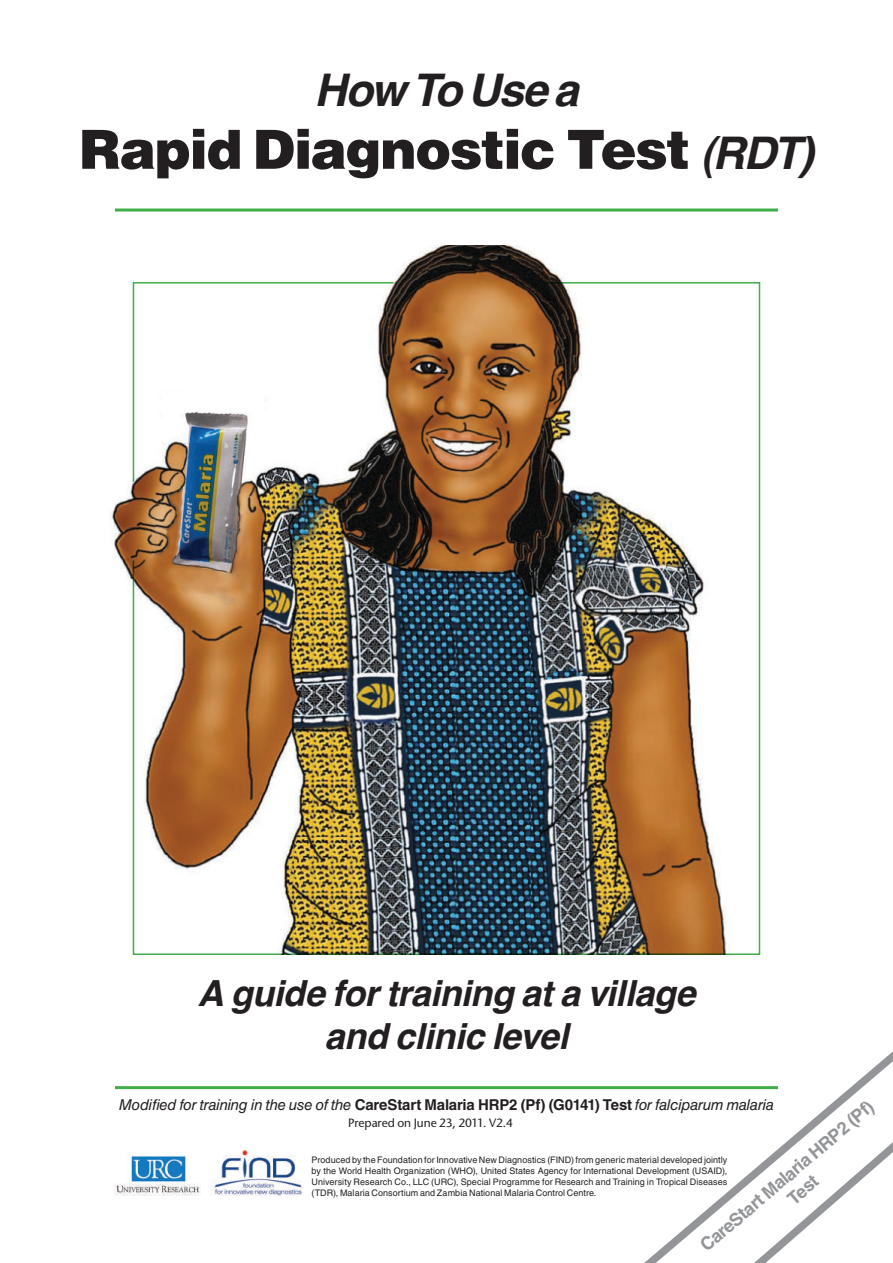
<style>
.page{position:relative;width:893px;height:1263px;background:#fff}
.page>*{position:absolute;margin:0;border:0;box-sizing:border-box;transform-origin:0 0}
.t1{font:900 54px "Helvetica LT Std";letter-spacing:-.025em;color:#231f20}
.t2{font:italic 700 45px "Helvetica";letter-spacing:-.035em;color:#231f20}
.t3{font:italic 700 36px/43.2px "Helvetica";letter-spacing:-.015em;color:#231f20;text-align:center}
.t4{font:700 18px/21px "Helvetica LT Std";color:#939598;text-align:center}
.t5{font:italic 15px "Helvetica LT Std";letter-spacing:-.02em;color:#231f20}
.t6{font:500 12px "Stone Sans Std";letter-spacing:-.005em;color:#231f20}
.t7{font:9px/10.8px "Helvetica LT Std";letter-spacing:.005em;color:#231f20;text-align:justify}
.s1{font-family:"Helvetica";font-weight:700;font-style:italic;font-size:45px}
.s2{font-weight:700;font-style:normal}
</style>
<div class="page">
<hr style="left:115px;top:1086px;width:663px;height:3px;background:#40ae49">
<svg style="left:115px;top:208px;width:663px;height:4px;background:#6fc275"></svg>
<img style="left:212px;top:1150px;width:90px;height:46px">
<img style="left:114px;top:1155px;width:87px;height:40px">
<svg style="left:132px;top:282px;width:629px;height:673px"></svg>
<svg style="left:602px;top:1051px;width:291px;height:212px"></svg>
<img style="left:109px;top:245px;width:639px;height:709px">
<h2 class="t2" style="left:314px;top:53px;width:266px">How To Use a</h2>
<h1 class="t1" style="left:79px;top:114px;width:736px">Rapid Diagnostic Test <span class="s1">(RDT)</span></h1>
<h3 class="t3" style="left:197px;top:972px;width:499px">A guide for training at a village and clinic level</h3>
<h3 class="t4" style="left:695px;top:1238px;width:223px;rotate:-40deg">CareStart Malaria HRP2 (Pf)<br>Test</h3>
<h3 class="t5" style="left:119px;top:1096px;width:657px">Modified for training in the use of the <span class="s2">CareStart Malaria HRP2 (Pf) (G0141) Test</span> for falciparum malaria</h3>
<h3 class="t6" style="left:348px;top:1116px;width:166px">Prepared on June 23, 2011. V2.4</h3>
<p class="t7" style="left:312px;top:1154px;width:417px">Produced by the Foundation for Innovative New Diagnostics (FIND) from generic material developed jointly by the World Health Organization (WHO), United States Agency for International Development (USAID), University Research Co., LLC (URC), Special Programme for Research and Training in Tropical Diseases (TDR), Malaria Consortium and Zambia National Malaria Control Centre.</p>
</div>
